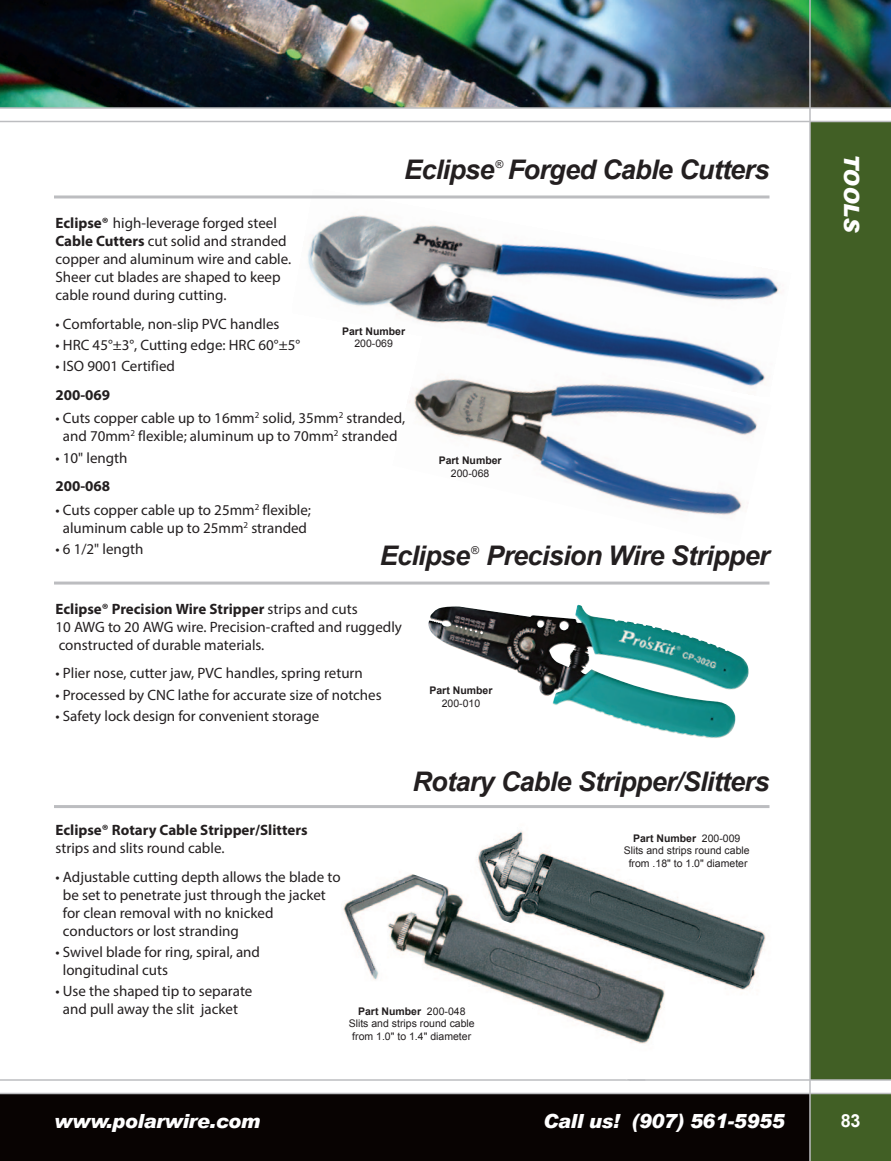
<style>
.page{position:relative;width:891px;height:1161px;background:#fff}
.page>*{position:absolute;margin:0;border:0;box-sizing:border-box;transform-origin:0 0}
.t1{font:italic 700 27px "Arial";letter-spacing:-.025em;color:#231f20}
.t2{font:italic 900 21px "Arial";color:#fff}
.t3{font:italic 900 19.5px "Arial";letter-spacing:-.02em;color:#fff}
.t4{font:700 18px "Arial";color:#fff}
.t5{font:15px/18px "Myriad Pro";color:#231f20}
.t6{font:700 15px "Myriad Pro";color:#231f20}
.t7{font:italic 10.8px "Arial";color:#231f20}
.t8{font:10.5px/12.6px "Arial";color:#231f20;text-align:center}
.t9{font:700 10.5px "Arial";color:#231f20}
.s1{font-weight:700}
</style>
<div class="page">
<img style="left:292px;top:198px;width:487px;height:127px">
<img style="left:0;top:0;width:891px;height:107px">
<div style="left:0;top:1094px;width:810px;height:67px;background:#080302"></div>
<div style="left:810px;top:1094px;width:81px;height:67px;background:#415f25"></div>
<div style="left:810px;top:122px;width:81px;height:958px;background:#415f25"></div>
<hr style="left:0;top:121px;width:891px;height:1px;background:#bcbdc0">
<hr style="left:0;top:107px;width:891px;height:2px;background:#bcbdc0">
<hr style="left:0;top:1079px;width:891px;height:2px;background:#bcbdc0">
<hr style="left:0;top:1093px;width:891px;height:1px;background:#bcbdc0">
<img style="left:343px;top:874px;width:317px;height:170px">
<hr style="left:54px;top:582px;width:716px;height:3px;background:#bcbdc0">
<hr style="left:54px;top:805px;width:716px;height:3px;background:#bcbdc0">
<hr style="left:809px;top:0;width:2px;height:1161px;background:#bcbdc0">
<img style="left:430px;top:604px;width:319px;height:134px">
<img style="left:409px;top:325px;width:356px;height:190px">
<img style="left:470px;top:831px;width:296px;height:179px">
<img style="left:487px;top:901px;width:197px;height:83px">
<hr style="left:54px;top:195px;width:716px;height:3px;background:#bcbdc0">
<h1 class="t1" style="left:404px;top:154px;width:92px">Eclipse</h1>
<p class="t7" style="left:495px;top:158px;width:9px">®</p>
<h1 class="t1" style="left:508px;top:154px;width:263px">Forged Cable Cutters</h1>
<p class="t5" style="left:56px;top:215px;width:237px"><span class="s1">Eclipse®</span> high-leverage forged steel <span class="s1">Cable Cutters</span> cut solid and stranded copper and aluminum wire and cable.<br>Sheer cut blades are shaped to keep cable round during cutting.</p>
<p class="t5" style="left:56px;top:316px;width:226px">• Comfortable, non-slip PVC handles</p>
<p class="t5" style="left:56px;top:337px;width:246px">• HRC 45°±3°, Cutting edge: HRC 60°±5°</p>
<p class="t5" style="left:56px;top:359px;width:121px">• ISO 9001 Certified</p>
<p class="t6" style="left:56px;top:386px;width:56px">200-069</p>
<p class="t5" style="left:56px;top:411px;width:351px;text-align:center">• Cuts copper cable up to 16mm<sup>2</sup> solid, 35mm<sup>2</sup> stranded, and 70mm<sup>2</sup> flexible; aluminum up to 70mm<sup>2</sup> stranded</p>
<p class="t5" style="left:56px;top:450px;width:74px">• 10" length</p>
<p class="t6" style="left:56px;top:477px;width:56px">200-068</p>
<p class="t5" style="left:56px;top:502px;width:257px;text-align:center">• Cuts copper cable up to 25mm<sup>2</sup> flexible; aluminum cable up to 25mm<sup>2</sup> stranded</p>
<p class="t5" style="left:56px;top:541px;width:90px">• 6 1/2" length</p>
<p class="t9" style="left:342px;top:325px;width:65px">Part Number</p>
<p class="t8" style="left:354px;top:337px;width:40px">200-069</p>
<p class="t9" style="left:439px;top:455px;width:65px">Part Number</p>
<p class="t8" style="left:451px;top:467px;width:40px">200-068</p>
<h1 class="t1" style="left:380px;top:540px;width:92px">Eclipse</h1>
<p class="t7" style="left:471px;top:544px;width:9px">®</p>
<h1 class="t1" style="left:486px;top:540px;width:285px">Precision Wire Stripper</h1>
<p class="t5" style="left:56px;top:601px;width:348px"><span class="s1">Eclipse® Precision Wire Stripper</span> strips and cuts<br>10 AWG to 20 AWG wire. Precision-crafted and ruggedly constructed of durable materials.</p>
<p class="t5" style="left:56px;top:666px;width:309px">• Plier nose, cutter jaw, PVC handles, spring return</p>
<p class="t5" style="left:56px;top:687px;width:328px">• Processed by CNC lathe for accurate size of notches</p>
<p class="t5" style="left:56px;top:708px;width:265px">• Safety lock design for convenient storage</p>
<p class="t9" style="left:429px;top:685px;width:65px">Part Number</p>
<p class="t8" style="left:442px;top:697px;width:40px">200-010</p>
<h1 class="t1" style="left:412px;top:767px;width:359px">Rotary Cable Stripper/Slitters</h1>
<p class="t6" style="left:56px;top:821px;width:254px">Eclipse® Rotary Cable Stripper/Slitters</p>
<p class="t5" style="left:56px;top:840px;width:170px">strips and slits round cable.</p>
<p class="t5" style="left:63px;top:869px;width:279px;text-indent:-7px">• Adjustable cutting depth allows the blade to be set to penetrate just through the jacket for clean removal with no knicked conductors or lost stranding</p>
<p class="t5" style="left:63px;top:944px;width:199px;text-indent:-7px">• Swivel blade for ring, spiral, and longitudinal cuts</p>
<p class="t5" style="left:56px;top:984px;width:198px;text-align:center">• Use the shaped tip to separate and pull away the slit jacket</p>
<p class="t8" style="left:349px;top:1005px;width:128px"><span class="s1">Part Number</span> 200-048<br>Slits and strips round cable from 1.0" to 1.4" diameter</p>
<p class="t8" style="left:624px;top:832px;width:128px"><span class="s1">Part Number</span> 200-009<br>Slits and strips round cable from .18" to 1.0" diameter</p>
<h3 class="t3" style="left:54px;top:1106px;width:208px">www.polarwire.com</h3>
<h3 class="t3" style="left:543px;top:1106px;width:243px">Call us! (907) 561-5955</h3>
<h2 class="t2" style="left:867px;top:154px;width:81px;rotate:90deg">TOOLS</h2>
<p class="t4" style="left:841px;top:1111px;width:21px">83</p>
</div>
